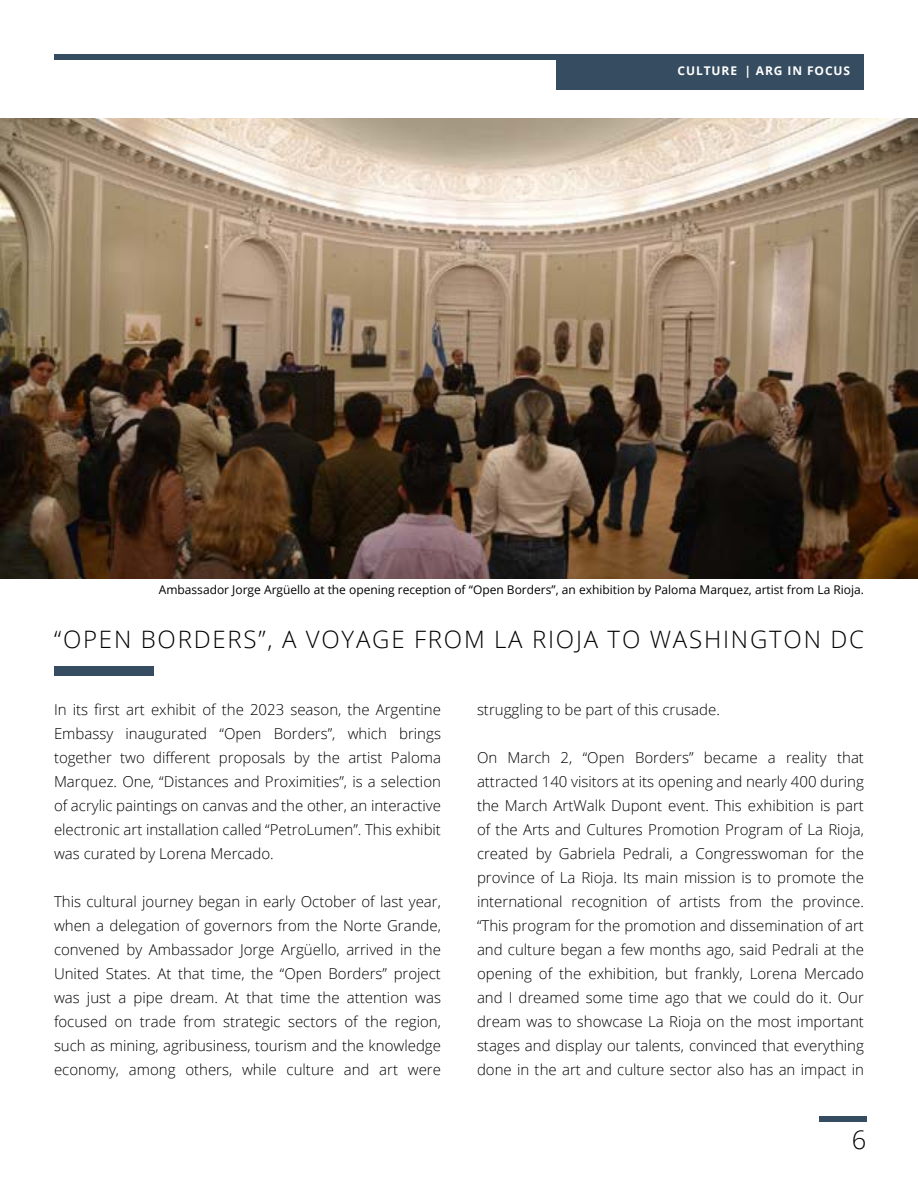
<style>
.page{position:relative;width:918px;height:1188px;background:#fff}
.page>*{position:absolute;margin:0;border:0;box-sizing:border-box;transform-origin:0 0}
.t1{font:300 25.5px "Open Sans";color:#000}
.t2{font:300 24px "Open Sans";letter-spacing:.075em;color:#000}
.t3{font:300 15px/24px "Open Sans";color:#000;text-align:justify}
.t4{font:12px "Open Sans";color:#000}
.t5{font:700 12px "Open Sans";letter-spacing:.075em;color:#fff}
</style>
<div class="page">
<div style="left:54px;top:54px;width:810px;height:5px;background:#364d61"></div>
<div style="left:556px;top:54px;width:308px;height:36px;background:#364d61"></div>
<div style="left:819px;top:1116px;width:47px;height:5px;background:#364d61"></div>
<img style="left:0;top:118px;width:918px;height:461px">
<div style="left:54px;top:666px;width:100px;height:9px;background:#364d61"></div>
<p class="t5" style="left:678px;top:62px;width:36px">CU LTUR</p>
<p class="t5" style="left:730px;top:62px;width:121px">E | ARG IN FOCUS</p>
<p class="t4" style="left:159px;top:582px;width:707px">Ambassador Jorge Argüello at the opening reception of “Open Borders”, an exhibition by Paloma Marquez, artist from La Rioja.</p>
<h2 class="t2" style="left:54px;top:623px;width:812px">“OPEN BORDERS”, A VOYAGE FROM LA RIOJA TO WASHINGTON DC</h2>
<p class="t3" style="left:54px;top:697px;width:389px">In its first art exhibit of the 2023 season, the Argentine Embassy inaugurated “Open Borders”, which brings together two different proposals by the artist Paloma Marquez. One, “Distances and Proximities”, is a selection of acrylic paintings on canvas and the other, an interactive electronic art installation called “PetroLumen”. This exhibit was curated by Lorena Mercado.</p>
<p class="t3" style="left:54px;top:889px;width:389px">This cultural journey began in early October of last year, when a delegation of governors from the Norte Grande, convened by Ambassador Jorge Argüello, arrived in the United States. At that time, the “Open Borders” project was just a pipe dream. At that time the attention was focused on trade from strategic sectors of the region, such as mining, agribusiness, tourism and the knowledge economy, among others, while culture and art were</p>
<p class="t3" style="left:477px;top:697px;width:244px">struggling to be part of this crusade.</p>
<p class="t3" style="left:477px;top:745px;width:389px">On March 2, “Open Borders” became a reality that attracted 140 visitors at its opening and nearly 400 during the March ArtWalk Dupont event. This exhibition is part of the Arts and Cultures Promotion Program of La Rioja, created by Gabriela Pedrali, a Congresswoman for the province of La Rioja. Its main mission is to promote the international recognition of artists from the province. “This program for the promotion and dissemination of art and culture began a few months ago, said Pedrali at the opening of the exhibition, but frankly, Lorena Mercado and I dreamed some time ago that we could do it. Our dream was to showcase La Rioja on the most important stages and display our talents, convinced that everything done in the art and culture sector also has an impact in</p>
<h1 class="t1" style="left:852px;top:1122px;width:16px">6</h1>
</div>
